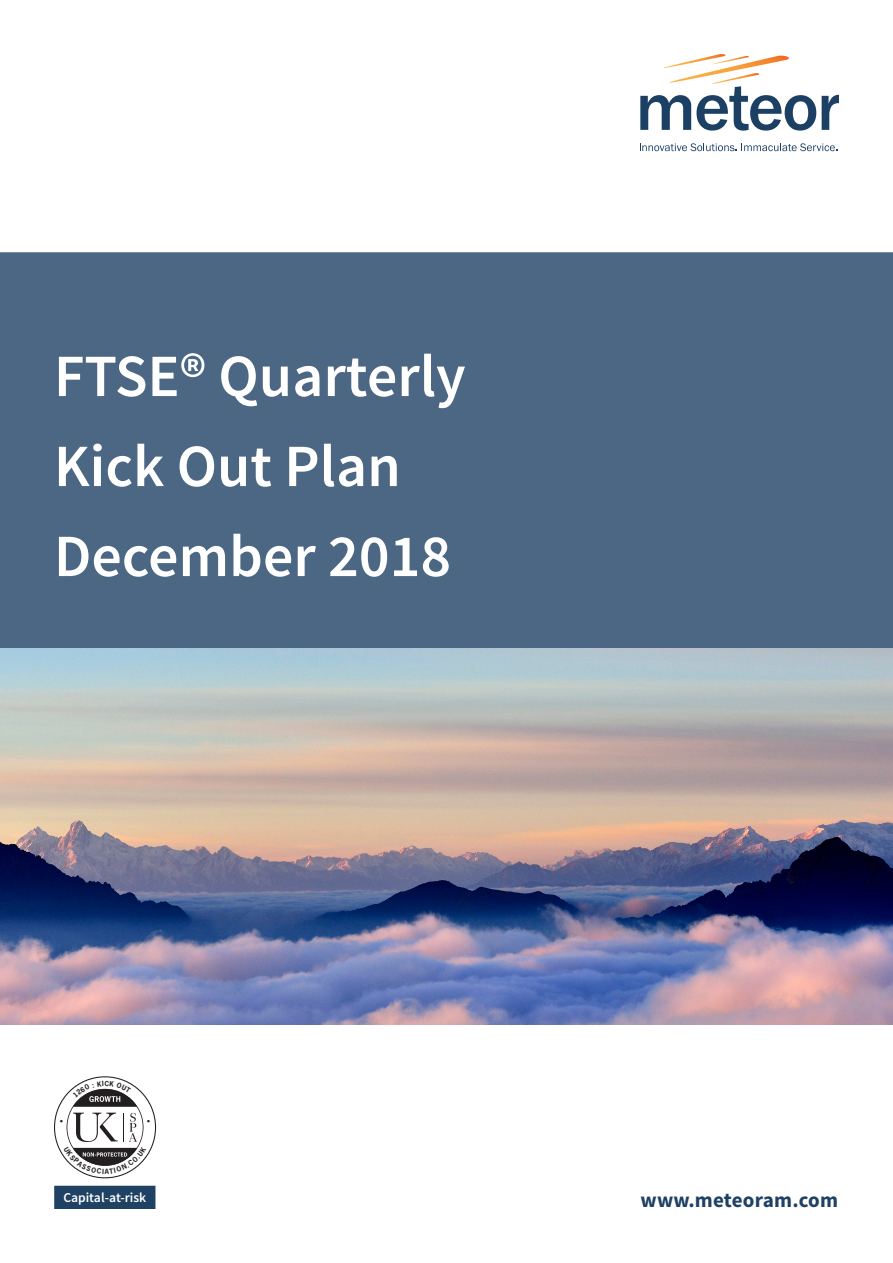
<style>
.page{position:relative;width:893px;height:1263px;background:#fff}
.page>*{position:absolute;margin:0;border:0;box-sizing:border-box;transform-origin:0 0}
.t1{font:600 60px/90px "Source Sans Pro";color:#fff}
.t2{font:700 21px "Source Sans Pro";letter-spacing:.01em;color:#1e4164}
.t3{font:600 13.5px "Source Sans Pro";color:#fff}
</style>
<div class="page">
<div style="left:0;top:252px;width:893px;height:396px;background:#4b6783"></div>
<img style="left:0;top:648px;width:893px;height:377px">
<svg style="left:640px;top:54px;width:176px;height:77px"></svg>
<svg style="left:822px;top:95px;width:17px;height:35px"></svg>
<svg style="left:640px;top:143px;width:197px;height:8px"></svg>
<div style="left:55px;top:1186px;width:100px;height:22px;background:#1e4164"></div>
<div style="left:54px;top:1186px;width:101px;height:23px;border:2px solid #1e4164"></div>
<svg style="left:54px;top:1076px;width:102px;height:102px"></svg>
<p class="t1" style="left:54px;top:333px;width:413px">FTSE® Quarterly<br>Kick Out Plan<br>December 2018</p>
<p class="t3" style="left:63px;top:1189px;width:84px">Capital-at-risk</p>
<p class="t2" style="left:640px;top:1186px;width:199px">www.meteoram.com</p>
</div>
